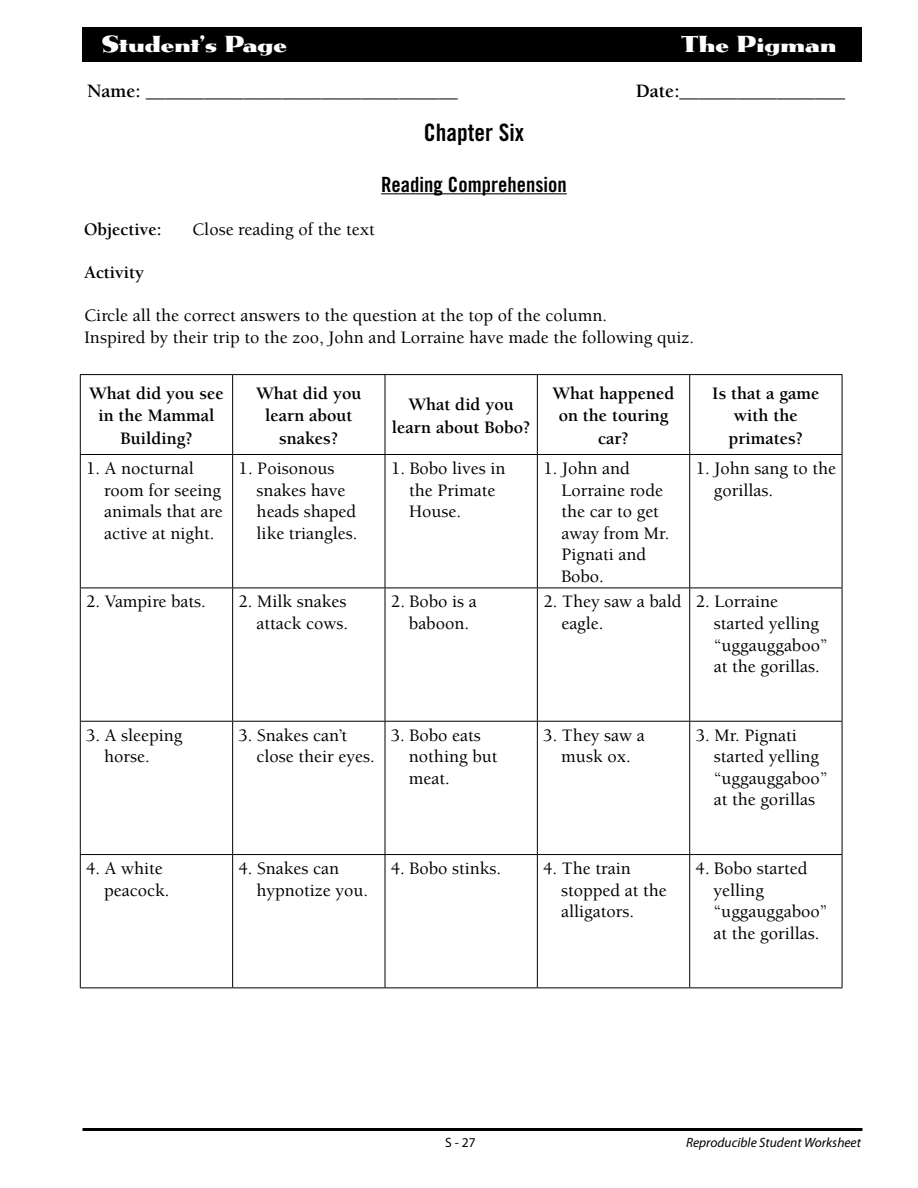
<style>
.page{position:relative;width:918px;height:1188px;background:#fff}
.page>*{position:absolute;margin:0;border:0;box-sizing:border-box;transform-origin:0 0}
.t1{font:24px "Trade Gothic Bold Cond Twenty";color:#000}
.t2{font:21px "Metropolis ICG";color:#fff}
.t3{font:21px "Trade Gothic Bold Cond Twenty";color:#000}
.t4{font:700 19.5px "Berkeley";color:#000}
.t5{font:500 18px/21.6px "Berkeley";color:#000}
.t6{font:700 18px/22.5px "Berkeley";color:#000;text-align:center}
.t7{font:italic 13.5px "Myriad Pro";color:#000}
.t8{font:13.5px "Myriad Pro";color:#000}
</style>
<div class="page">
<hr style="left:82px;top:1128px;width:780px;height:3px;background:#000">
<div style="left:82px;top:27px;width:780px;height:35px;background:#000"></div>
<hr style="left:381px;top:193px;width:186px;height:1px;background:#000">
<hr style="left:80px;top:374px;width:153px;height:1px;background:#000">
<hr style="left:80px;top:375px;width:1px;height:79px;background:#000">
<hr style="left:233px;top:374px;width:152px;height:1px;background:#000">
<hr style="left:232px;top:375px;width:1px;height:79px;background:#000">
<hr style="left:385px;top:374px;width:152px;height:1px;background:#000">
<hr style="left:385px;top:375px;width:1px;height:79px;background:#000">
<hr style="left:537px;top:374px;width:153px;height:1px;background:#000">
<hr style="left:537px;top:375px;width:1px;height:79px;background:#000">
<hr style="left:690px;top:374px;width:152px;height:1px;background:#000">
<hr style="left:689px;top:375px;width:1px;height:79px;background:#000">
<hr style="left:842px;top:375px;width:1px;height:79px;background:#000">
<hr style="left:80px;top:454px;width:153px;height:1px;background:#000">
<hr style="left:80px;top:455px;width:1px;height:133px;background:#000">
<hr style="left:233px;top:454px;width:152px;height:1px;background:#000">
<hr style="left:232px;top:455px;width:1px;height:133px;background:#000">
<hr style="left:385px;top:454px;width:152px;height:1px;background:#000">
<hr style="left:385px;top:455px;width:1px;height:133px;background:#000">
<hr style="left:537px;top:454px;width:153px;height:1px;background:#000">
<hr style="left:537px;top:455px;width:1px;height:133px;background:#000">
<hr style="left:690px;top:454px;width:152px;height:1px;background:#000">
<hr style="left:689px;top:455px;width:1px;height:133px;background:#000">
<hr style="left:842px;top:455px;width:1px;height:133px;background:#000">
<hr style="left:80px;top:588px;width:153px;height:1px;background:#000">
<hr style="left:80px;top:588px;width:1px;height:133px;background:#000">
<hr style="left:233px;top:588px;width:152px;height:1px;background:#000">
<hr style="left:232px;top:588px;width:1px;height:133px;background:#000">
<hr style="left:385px;top:588px;width:152px;height:1px;background:#000">
<hr style="left:385px;top:588px;width:1px;height:133px;background:#000">
<hr style="left:537px;top:588px;width:153px;height:1px;background:#000">
<hr style="left:537px;top:588px;width:1px;height:133px;background:#000">
<hr style="left:690px;top:588px;width:152px;height:1px;background:#000">
<hr style="left:689px;top:588px;width:1px;height:133px;background:#000">
<hr style="left:842px;top:588px;width:1px;height:133px;background:#000">
<hr style="left:80px;top:721px;width:153px;height:1px;background:#000">
<hr style="left:80px;top:722px;width:1px;height:132px;background:#000">
<hr style="left:233px;top:721px;width:152px;height:1px;background:#000">
<hr style="left:232px;top:722px;width:1px;height:132px;background:#000">
<hr style="left:385px;top:721px;width:152px;height:1px;background:#000">
<hr style="left:385px;top:722px;width:1px;height:132px;background:#000">
<hr style="left:537px;top:721px;width:153px;height:1px;background:#000">
<hr style="left:537px;top:722px;width:1px;height:132px;background:#000">
<hr style="left:690px;top:721px;width:152px;height:1px;background:#000">
<hr style="left:689px;top:722px;width:1px;height:132px;background:#000">
<hr style="left:842px;top:722px;width:1px;height:132px;background:#000">
<hr style="left:80px;top:854px;width:153px;height:1px;background:#000">
<hr style="left:80px;top:855px;width:1px;height:132px;background:#000">
<hr style="left:233px;top:854px;width:152px;height:1px;background:#000">
<hr style="left:232px;top:855px;width:1px;height:132px;background:#000">
<hr style="left:385px;top:854px;width:152px;height:1px;background:#000">
<hr style="left:385px;top:855px;width:1px;height:132px;background:#000">
<hr style="left:537px;top:854px;width:153px;height:1px;background:#000">
<hr style="left:537px;top:855px;width:1px;height:132px;background:#000">
<hr style="left:690px;top:854px;width:152px;height:1px;background:#000">
<hr style="left:689px;top:855px;width:1px;height:132px;background:#000">
<hr style="left:842px;top:855px;width:1px;height:132px;background:#000">
<hr style="left:80px;top:987px;width:153px;height:1px;background:#000">
<hr style="left:233px;top:987px;width:152px;height:1px;background:#000">
<hr style="left:385px;top:987px;width:152px;height:1px;background:#000">
<hr style="left:537px;top:987px;width:153px;height:1px;background:#000">
<hr style="left:690px;top:987px;width:152px;height:1px;background:#000">
<p class="t2" style="left:102px;top:30px;width:217px">Student’s Page-</p>
<p class="t2" style="left:681px;top:30px;width:157px">The Pigman</p>
<p class="t4" style="left:87px;top:81px;width:372px">Name: ________________________________</p>
<p class="t4" style="left:636px;top:81px;width:211px">Date:_________________</p>
<h1 class="t1" style="left:424px;top:118px;width:102px">Chapter Six</h1>
<p class="t3" style="left:381px;top:171px;width:187px">Reading Comprehension</p>
<p class="t6" style="left:84px;top:218px;width:79px">Objective:</p>
<p class="t5" style="left:192px;top:219px;width:184px">Close reading of the text</p>
<p class="t6" style="left:84px;top:262px;width:62px">Activity</p>
<p class="t5" style="left:84px;top:305px;width:612px">Circle all the correct answers to the question at the top of the column.<br>Inspired by their trip to the zoo, John and Lorraine have made the following quiz.</p>
<p class="t6" style="left:89px;top:382px;width:136px">What did you see in the Mammal<br>Building?</p>
<p class="t6" style="left:256px;top:382px;width:107px">What did you learn about snakes?</p>
<p class="t6" style="left:392px;top:393px;width:140px">What did you learn about Bobo?</p>
<p class="t6" style="left:553px;top:382px;width:123px">What happened on the touring car?</p>
<p class="t6" style="left:712px;top:382px;width:109px">Is that a game with the primates?</p>
<p class="t5" style="left:104px;top:458px;width:120px;text-indent:-18px">1. A nocturnal room for seeing animals that are active at night.</p>
<p class="t5" style="left:257px;top:458px;width:102px;text-indent:-18px">1. Poisonous snakes have heads shaped like triangles.</p>
<p class="t5" style="left:409px;top:458px;width:98px;text-indent:-18px">1. Bobo lives in the Primate<br>House.</p>
<p class="t5" style="left:561px;top:458px;width:110px;text-indent:-18px">1. John and<br>Lorraine rode the car to get away from Mr.<br>Pignati and<br>Bobo.</p>
<p class="t5" style="left:714px;top:458px;width:124px;text-indent:-18px">1. John sang to the gorillas.</p>
<p class="t5" style="left:86px;top:591px;width:121px">2. Vampire bats.</p>
<p class="t5" style="left:239px;top:591px;width:111px;text-align:right">2. Milk snakes attack cows.</p>
<p class="t5" style="left:391px;top:591px;width:87px;text-align:center">2. Bobo is a baboon.</p>
<p class="t5" style="left:561px;top:591px;width:122px;text-indent:-18px">2. They saw a bald eagle.</p>
<p class="t5" style="left:714px;top:591px;width:115px;text-indent:-18px">2. Lorraine started yelling “uggauggaboo” at the gorillas.</p>
<p class="t5" style="left:104px;top:725px;width:80px;text-indent:-18px">3. A sleeping horse.</p>
<p class="t5" style="left:257px;top:725px;width:120px;text-indent:-18px">3. Snakes can’t close their eyes.</p>
<p class="t5" style="left:409px;top:725px;width:90px;text-indent:-18px">3. Bobo eats nothing but meat.</p>
<p class="t5" style="left:543px;top:725px;width:103px;text-align:center">3. They saw a musk ox.</p>
<p class="t5" style="left:714px;top:725px;width:115px;text-indent:-18px">3. Mr. Pignati started yelling “uggauggaboo” at the gorillas</p>
<p class="t5" style="left:104px;top:858px;width:67px;text-indent:-18px">4. A white peacock.</p>
<p class="t5" style="left:257px;top:858px;width:113px;text-indent:-18px">4. Snakes can hypnotize you.</p>
<p class="t5" style="left:391px;top:858px;width:112px">4. Bobo stinks.</p>
<p class="t5" style="left:561px;top:858px;width:107px;text-indent:-18px">4. The train stopped at the alligators.</p>
<p class="t5" style="left:714px;top:858px;width:115px;text-indent:-18px">4. Bobo started yelling “uggauggaboo” at the gorillas.</p>
<p class="t8" style="left:445px;top:1134px;width:32px">S - 27</p>
<p class="t7" style="left:686px;top:1134px;width:176px">Reproducible Student Worksheet</p>
</div>
